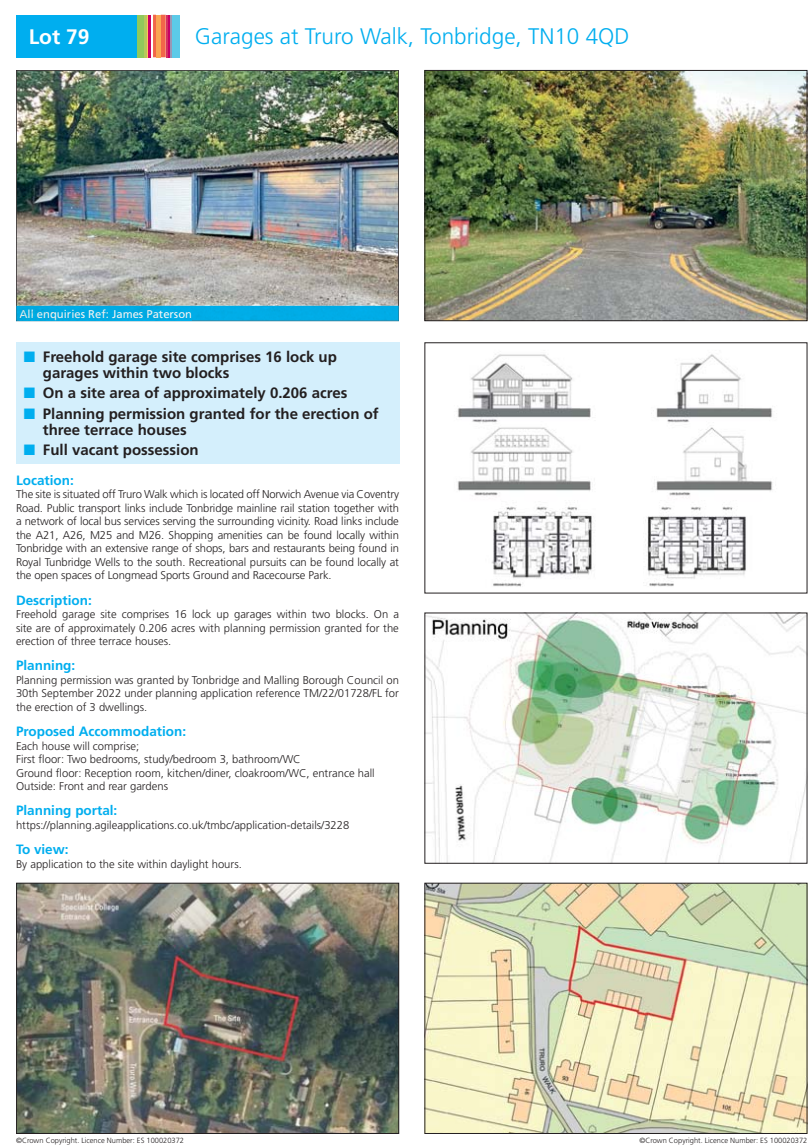
<style>
.page{position:relative;width:811px;height:1148px;background:#fff}
.page>*{position:absolute;margin:0;border:0;box-sizing:border-box;transform-origin:0 0}
.t1{font:300 22.5px "Frutiger LT Std";color:#00aeef}
.t2{font:700 21px "Frutiger LT Std";color:#fff}
.t3{font:700 15px/20.4px "Frutiger LT Std";color:#231f20}
.t4{font:700 13.5px "Frutiger LT Std";color:#00aeef}
.t5{font:300 11.25px/13.5px "Frutiger LT Std";color:#231f20;text-align:justify}
.t6{font:11.25px "Frutiger LT Std";color:#f4f2f1}
.t7{font:300 7.5px "Frutiger LT Std";color:#231f20}
.s1{color:#f4f1ee}
.s2{color:#f3f0ee}
.s3{color:#f2f0ee}
.s4{color:#eeeded}
.s5{color:#f6f5f3}
.s6{color:#f1efed}
.s7{color:#f7f6f4}
.s8{color:#f9f7f5}
.s9{color:#f7f5f4}
</style>
<div class="page">
<div style="left:16px;top:342px;width:383px;height:44px;background:#d4effc"></div>
<div style="left:16px;top:379px;width:383px;height:28px;background:#d4effc"></div>
<div style="left:16px;top:399px;width:383px;height:44px;background:#d4effc"></div>
<div style="left:16px;top:435px;width:383px;height:29px;background:#d4effc"></div>
<img style="left:16px;top:70px;width:383px;height:236px">
<img style="left:426px;top:72px;width:379px;height:247px">
<div style="left:424px;top:70px;width:383px;height:251px;border:1px solid #231f20"></div>
<img style="left:16px;top:306px;width:382px;height:15px">
<div style="left:20px;top:309px;width:171px;height:11px;background:#00abe4"></div>
<div style="left:16px;top:15px;width:122px;height:42px;background:#00aeef"></div>
<hr style="left:148px;top:15px;width:3px;height:42px;background:#c80066">
<svg style="left:153px;top:15px;width:13px;height:42px"></svg>
<div style="left:156px;top:15px;width:5px;height:42px;background:#faa653"></div>
<hr style="left:167px;top:15px;width:3px;height:42px;background:#c80066">
<hr style="left:166px;top:15px;width:1px;height:42px;background:#d43161">
<div style="left:172px;top:15px;width:8px;height:42px;background:#5ccae8"></div>
<hr style="left:170px;top:15px;width:2px;height:42px;background:#9998b5">
<hr style="left:146px;top:15px;width:1px;height:42px;background:#ffc758">
<div style="left:138px;top:15px;width:6px;height:42px;background:#90c95c"></div>
<hr style="left:144px;top:15px;width:2px;height:42px;background:#b7c85b">
<img style="left:457px;top:354px;width:316px;height:233px">
<div style="left:424px;top:342px;width:383px;height:251px;border:1px solid #231f20"></div>
<img style="left:426px;top:884px;width:379px;height:247px">
<img style="left:18px;top:884px;width:379px;height:247px">
<div style="left:16px;top:882px;width:383px;height:251px;border:1px solid #231f20"></div>
<img style="left:426px;top:614px;width:379px;height:247px">
<h2 class="t2" style="left:29px;top:26px;width:62px">Lot 79</h2>
<h1 class="t1" style="left:195px;top:26px;width:436px">Garages at Truro Walk, Tonbridge, TN10 4QD</h1>
<p class="t6" style="left:19px;top:307px;width:174px"><span class="s1">All</span> <span class="s2">en</span><span class="s3">qui</span><span class="s4">rie</span><span class="s5">s R</span><span class="s6">ef:</span> <span class="s7">Ja</span>mes Pa<span class="s8">ter</span><span class="s9">son</span></p>
<h3 class="t3" style="left:43px;top:350px;width:295px;line-height:15.8px">Freehold garage site comprises 16 lock up garages within two blocks</h3>
<h3 class="t3" style="left:43px;top:383px;width:337px">On a site area of approximately 0.206 acres<br>Planning permission granted for the erection of</h3>
<h3 class="t3" style="left:43px;top:420px;width:157px">three terrace houses<br>Full vacant possession</h3>
<p class="t4" style="left:16px;top:473px;width:59px">Location:</p>
<p class="t5" style="left:16px;top:488px;width:384px">The site is situated off Truro Walk which is located off Norwich Avenue via Coventry Road. Public transport links include Tonbridge mainline rail station together with a network of local bus services serving the surrounding vicinity. Road links include the A21, A26, M25 and M26. Shopping amenities can be found locally within Tonbridge with an extensive range of shops, bars and restaurants being found in Royal Tunbridge Wells to the south. Recreational pursuits can be found locally at the open spaces of Longmead Sports Ground and Racecourse Park.</p>
<p class="t4" style="left:16px;top:593px;width:77px">Description:</p>
<p class="t5" style="left:16px;top:608px;width:384px">Freehold garage site comprises 16 lock up garages within two blocks. On a site are of approximately 0.206 acres with planning permission granted for the erection of three terrace houses.</p>
<p class="t4" style="left:16px;top:659px;width:61px">Planning:</p>
<p class="t5" style="left:16px;top:673px;width:384px">Planning permission was granted by Tonbridge and Malling Borough Council on 30th September 2022 under planning application reference TM/22/01728/FL for the erection of 3 dwellings.</p>
<p class="t4" style="left:16px;top:724px;width:172px">Proposed Accommodation:</p>
<p class="t5" style="left:16px;top:739px;width:360px;text-align:left">Each house will comprise;<br>First floor: Two bedrooms, study/bedroom 3, bathroom/WC<br>Ground floor: Reception room, kitchen/diner, cloakroom/WC, entrance hall Outside: Front and rear gardens</p>
<p class="t4" style="left:16px;top:804px;width:103px">Planning portal:</p>
<p class="t5" style="left:16px;top:818px;width:335px">https://planning.agileapplications.co.uk/tmbc/application-details/3228</p>
<p class="t4" style="left:16px;top:842px;width:54px">To view:</p>
<p class="t5" style="left:16px;top:857px;width:227px">By application to the site within daylight hours.</p>
<p class="t7" style="left:16px;top:1136px;width:169px">©Crown Copyright. Licence Number: ES 100020372</p>
<p class="t7" style="left:639px;top:1136px;width:169px">©Crown Copyright. Licence Number: ES 100020372</p>
</div>
